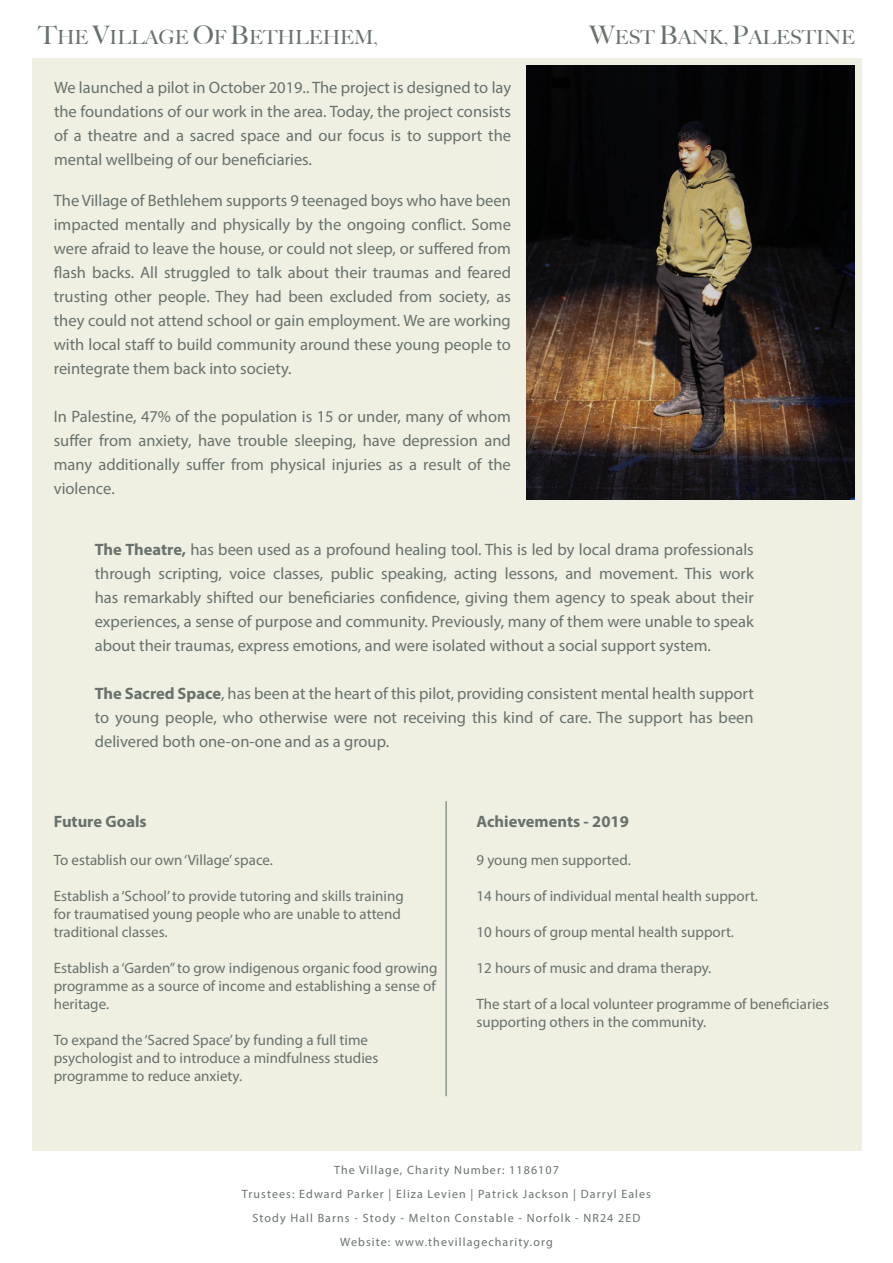
<style>
.page{position:relative;width:893px;height:1263px;background:#fff}
.page>*{position:absolute;margin:0;border:0;box-sizing:border-box;transform-origin:0 0}
.Headers{font:500 19.5px "Big Caslon";color:#68726b}
.t1{font:16.5px/24px "Myriad Pro";color:#68726b;text-align:justify}
.t2{font:700 16.5px "Myriad Pro";color:#68726b}
.t3{font:15px/18px "Myriad Pro";color:#68726b}
.t4{font:12px/24px "Myriad Pro";letter-spacing:.09em;color:#68726b;text-align:center}
.s1{font-size:25.5px}
.s2{font-size:18px}
.s3{font-weight:700}
</style>
<div class="page">
<div style="left:32px;top:58px;width:829px;height:1092px;background:#efefe2"></div>
<hr style="left:446px;top:801px;width:1px;height:295px;background:#616d68">
<img style="left:527px;top:65px;width:328px;height:435px">
<p class="Headers" style="left:38px;top:21px;width:341px"><span class="s1">T</span>HE <span class="s1">V</span>ILLAGE <span class="s1">O</span>F <span class="s1">B</span>ETHLEHEM<span class="s2">,</span></p>
<p class="t1" style="left:54px;top:75px;width:459px">We launched a pilot in October 2019.. The project is designed to lay the foundations of our work in the area. Today, the project consists of a theatre and a sacred space and our focus is to support the mental wellbeing of our beneficiaries.</p>
<p class="t1" style="left:54px;top:188px;width:459px">The Village of Bethlehem supports 9 teenaged boys who have been impacted mentally and physically by the ongoing conflict. Some were afraid to leave the house, or could not sleep, or suffered from flash backs. All struggled to talk about their traumas and feared trusting other people. They had been excluded from society, as they could not attend school or gain employment. We are working with local staff to build community around these young people to reintegrate them back into society.</p>
<p class="t1" style="left:54px;top:404px;width:459px">In Palestine, 47% of the population is 15 or under, many of whom suffer from anxiety, have trouble sleeping, have depression and many additionally suffer from physical injuries as a result of the violence.</p>
<p class="Headers" style="left:590px;top:21px;width:267px"><span class="s1">W</span>EST <span class="s1">B</span>ANK<span class="s2">,</span> <span class="s1">P</span>ALESTINE</p>
<p class="t1" style="left:95px;top:537px;width:661px"><span class="s3">The Theatre,</span> has been used as a profound healing tool. This is led by local drama professionals through scripting, voice classes, public speaking, acting lessons, and movement. This work has remarkably shifted our beneficiaries confidence, giving them agency to speak about their experiences, a sense of purpose and community. Previously, many of them were unable to speak about their traumas, express emotions, and were isolated without a social support system.</p>
<p class="t1" style="left:95px;top:681px;width:661px"><span class="s3">The Sacred Space</span>, has been at the heart of this pilot, providing consistent mental health support to young people, who otherwise were not receiving this kind of care. The support has been delivered both one-on-one and as a group.</p>
<p class="t2" style="left:54px;top:810px;width:94px">Future Goals</p>
<p class="t3" style="left:54px;top:850px;width:221px">To establish our own ‘Village’ space.</p>
<p class="t3" style="left:54px;top:886px;width:351px">Establish a ‘School’ to provide tutoring and skills training for traumatised young people who are unable to attend traditional classes.</p>
<p class="t3" style="left:54px;top:958px;width:385px;text-align:justify">Establish a ‘Garden” to grow indigenous organic food growing programme as a source of income and establishing a sense of heritage.</p>
<p class="t3" style="left:54px;top:1030px;width:326px">To expand the ‘Sacred Space’ by funding a full time psychologist and to introduce a mindfulness studies programme to reduce anxiety.</p>
<p class="t2" style="left:476px;top:810px;width:154px">Achievements - 2019</p>
<p class="t3" style="left:476px;top:850px;width:156px">9 young men supported.</p>
<p class="t3" style="left:476px;top:886px;width:283px">14 hours of individual mental health support.</p>
<p class="t3" style="left:476px;top:922px;width:259px">10 hours of group mental health support.</p>
<p class="t3" style="left:476px;top:958px;width:236px">12 hours of music and drama therapy.</p>
<p class="t3" style="left:476px;top:994px;width:354px">The start of a local volunteer programme of beneficiaries supporting others in the community.</p>
<p class="t4" style="left:242px;top:1157px;width:410px">The Village, Charity Number: 1186107<br>Trustees: Edward Parker | Eliza Levien | Patrick Jackson | Darryl Eales Stody Hall Barns - Stody - Melton Constable - Norfolk - NR24 2ED Website: www.thevillagecharity.org</p>
</div>
